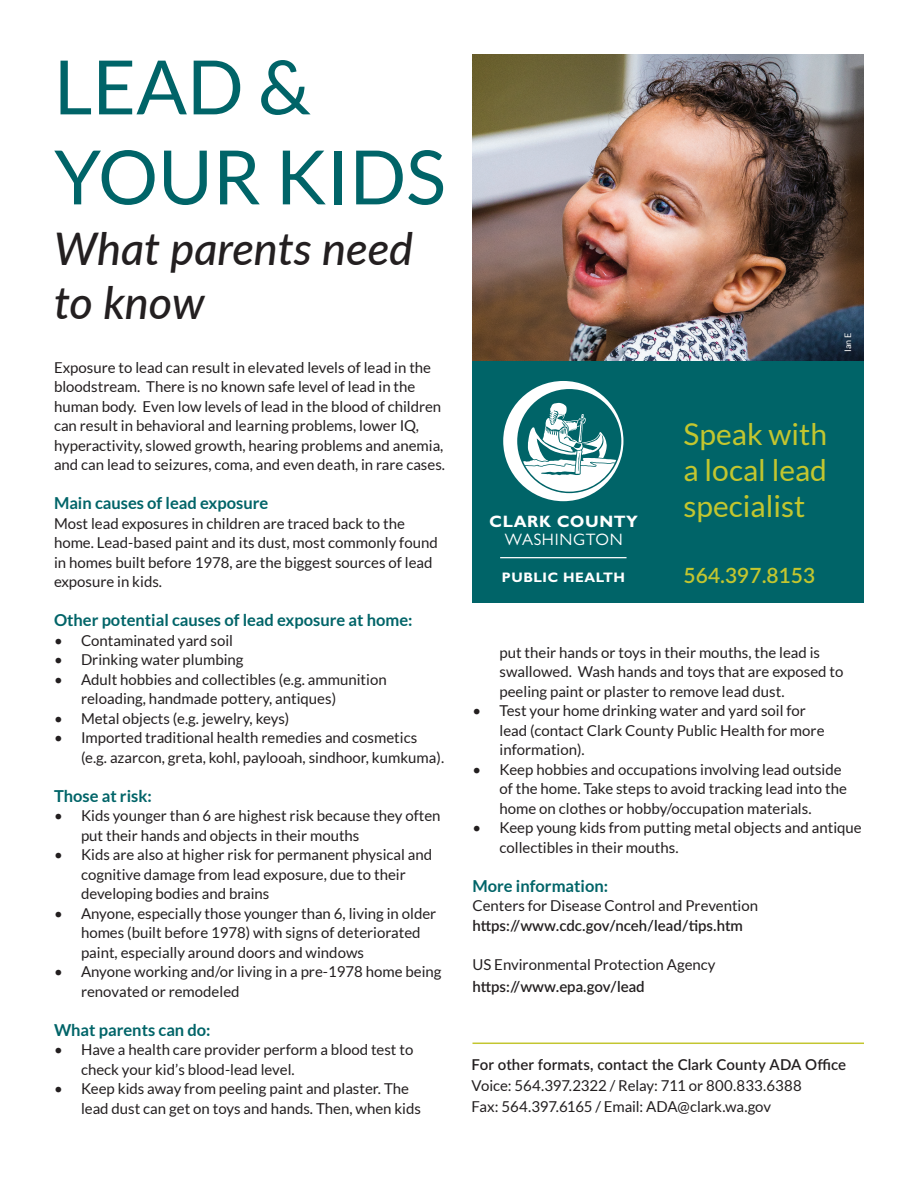
<style>
.page{position:relative;width:918px;height:1188px;background:#fff}
.page>*{position:absolute;margin:0;border:0;box-sizing:border-box;transform-origin:0 0}
.t1{font:75px "Lato";color:#006468}
.t2{font:italic 500 45px/54px "Lato";color:#231f20}
.t3{font:30px/36px "Lato";color:#c3c62f;text-align:justify}
.t4{font:600 21px "Lato";color:#c3c62f}
.t5{font:700 16.5px "Lato";color:#006468}
.H1-left{font:700 16.5px "Gill Sans MT Std";letter-spacing:.04em;color:#fff}
.H1-left-2{font:16.5px "Gill Sans MT Std";letter-spacing:.04em;color:#fff}
.subhead_2{font:15px/19.5px "Lato";color:#231f20}
.subhead_2-2{font:600 15px "Lato";color:#231f20}
.H2-left{font:700 13.8px "Gill Sans MT Std";letter-spacing:.04em;color:#fff}
.t6{font:9px "Lato";color:#fff}
</style>
<div class="page">
<hr style="left:472px;top:1043px;width:392px;height:1px;background:#c3c62f">
<div style="left:472px;top:361px;width:392px;height:242px;background:#006468"></div>
<hr style="left:500px;top:557px;width:127px;height:1px;background:#fff">
<svg style="left:503px;top:381px;width:120px;height:120px"></svg>
<img style="left:472px;top:54px;width:392px;height:307px">
<p class="t1" style="left:54px;top:45px;width:258px">LEAD &amp;</p>
<p class="t1" style="left:54px;top:135px;width:393px">YOUR KIDS</p>
<p class="t2" style="left:54px;top:220px;width:361px">What parents need to know</p>
<p class="subhead_2" style="left:54px;top:358px;width:393px">Exposure to lead can result in elevated levels of lead in the bloodstream. There is no known safe level of lead in the human body. Even low levels of lead in the blood of children can result in behavioral and learning problems, lower IQ, hyperactivity, slowed growth, hearing problems and anemia, and can lead to seizures, coma, and even death, in rare cases.</p>
<p class="t5" style="left:54px;top:494px;width:216px">Main causes of lead exposure</p>
<p class="subhead_2" style="left:54px;top:514px;width:385px">Most lead exposures in children are traced back to the home. Lead-based paint and its dust, most commonly found in homes built before 1978, are the biggest sources of lead exposure in kids.</p>
<p class="t5" style="left:54px;top:611px;width:360px">Other potential causes of lead exposure at home:</p>
<p class="subhead_2" style="left:54px;top:631px;width:181px">• Contaminated yard soil</p>
<p class="subhead_2" style="left:54px;top:650px;width:191px">• Drinking water plumbing</p>
<p class="subhead_2" style="left:81px;top:670px;width:307px;text-indent:-27px">• Adult hobbies and collectibles (e.g. ammunition reloading, handmade pottery, antiques)</p>
<p class="subhead_2" style="left:54px;top:709px;width:237px">• Metal objects (e.g. jewelry, keys)</p>
<p class="subhead_2" style="left:81px;top:728px;width:365px;text-indent:-27px">• Imported traditional health remedies and cosmetics (e.g. azarcon, greta, kohl, paylooah, sindhoor, kumkuma).</p>
<p class="t5" style="left:54px;top:786px;width:99px">Those at risk:</p>
<p class="subhead_2" style="left:81px;top:806px;width:361px;text-indent:-27px">• Kids younger than 6 are highest risk because they often put their hands and objects in their mouths</p>
<p class="subhead_2" style="left:81px;top:845px;width:353px;text-indent:-27px">• Kids are also at higher risk for permanent physical and cognitive damage from lead exposure, due to their developing bodies and brains</p>
<p class="subhead_2" style="left:81px;top:904px;width:357px;text-indent:-27px">• Anyone, especially those younger than 6, living in older homes (built before 1978) with signs of deteriorated paint, especially around doors and windows</p>
<p class="subhead_2" style="left:81px;top:962px;width:362px;text-indent:-27px">• Anyone working and/or living in a pre-1978 home being renovated or remodeled</p>
<p class="t5" style="left:54px;top:1020px;width:158px">What parents can do:</p>
<p class="subhead_2" style="left:81px;top:1040px;width:334px;text-indent:-27px">• Have a health care provider perform a blood test to check your kid’s blood-lead level.</p>
<p class="subhead_2" style="left:81px;top:1079px;width:342px;text-indent:-27px">• Keep kids away from peeling paint and plaster. The lead dust can get on toys and hands. Then, when kids</p>
<p class="H1-left" style="left:490px;top:511px;width:150px">CLARK COUNTY</p>
<p class="H1-left-2" style="left:505px;top:530px;width:119px">WASHINGTON</p>
<p class="H2-left" style="left:502px;top:568px;width:125px">PUBLIC HEALTH</p>
<p class="t6" style="left:843px;top:352px;width:21px;rotate:-90deg">Ian E</p>
<p class="t3" style="left:684px;top:416px;width:145px">Speak with a local lead specialist</p>
<p class="t4" style="left:684px;top:560px;width:133px">564.397.8153</p>
<p class="subhead_2" style="left:500px;top:643px;width:346px">put their hands or toys in their mouths, the lead is swallowed. Wash hands and toys that are exposed to peeling paint or plaster to remove lead dust.</p>
<p class="subhead_2" style="left:500px;top:701px;width:327px;text-indent:-27px">• Test your home drinking water and yard soil for lead (contact Clark County Public Health for more information).</p>
<p class="subhead_2" style="left:500px;top:760px;width:349px;text-indent:-27px">• Keep hobbies and occupations involving lead outside of the home. Take steps to avoid tracking lead into the home on clothes or hobby/occupation materials.</p>
<p class="subhead_2" style="left:500px;top:818px;width:364px;text-indent:-27px">• Keep young kids from putting metal objects and antique collectibles in their mouths.</p>
<p class="t5" style="left:472px;top:876px;width:137px">More information:</p>
<p class="subhead_2" style="left:472px;top:896px;width:287px">Centers for Disease Control and Prevention</p>
<p class="subhead_2-2" style="left:472px;top:915px;width:272px">https://www.cdc.gov/nceh/lead/tips.htm</p>
<p class="subhead_2" style="left:472px;top:955px;width:245px">US Environmental Protection Agency</p>
<p class="subhead_2-2" style="left:472px;top:975px;width:174px">https://www.epa.gov/lead</p>
<p class="subhead_2-2" style="left:472px;top:1053px;width:376px">For other formats, contact the Clark County ADA Office</p>
<p class="subhead_2" style="left:472px;top:1075px;width:332px">Voice: 564.397.2322 / Relay: 711 or 800.833.6388</p>
<p class="subhead_2" style="left:472px;top:1096px;width:301px">Fax: 564.397.6165 / Email: ADA@clark.wa.gov</p>
</div>
